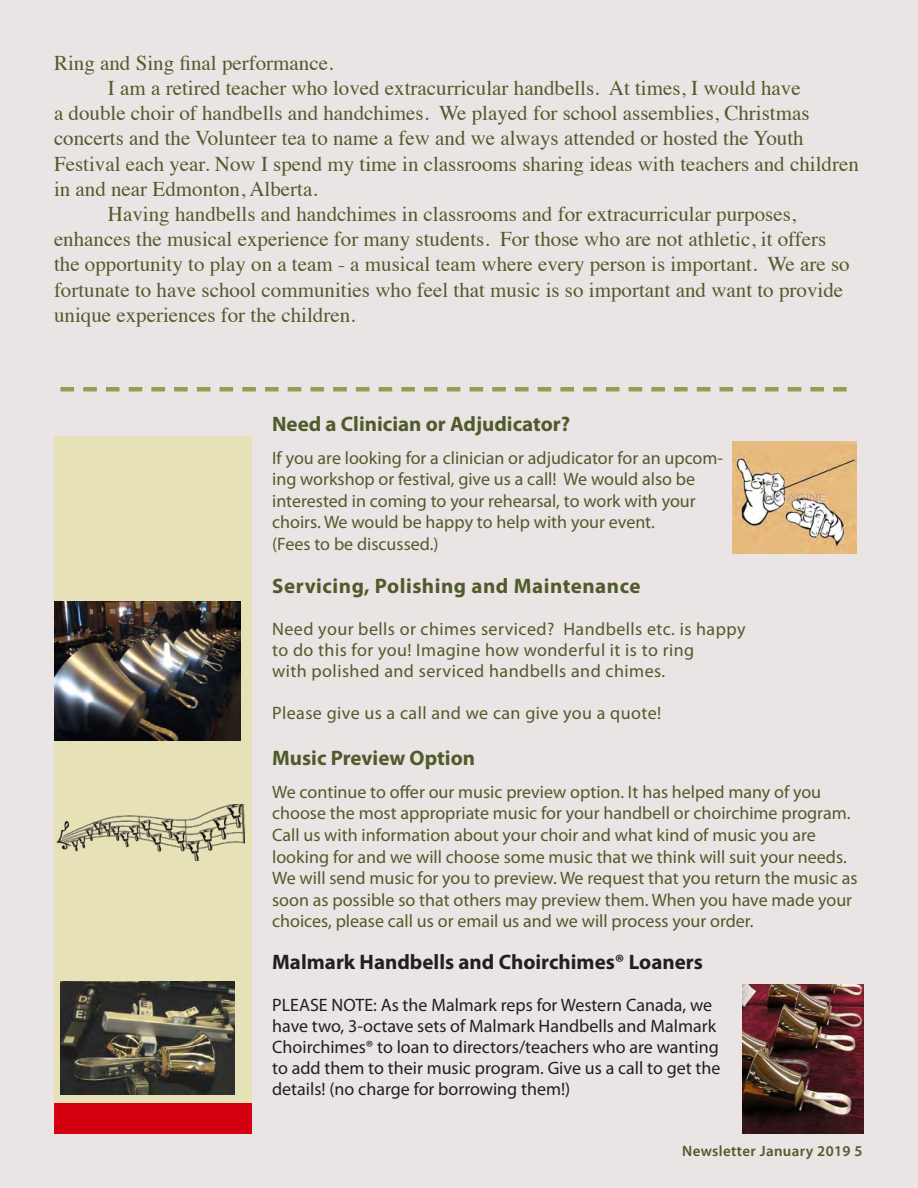
<style>
.page{position:relative;width:918px;height:1188px;background:#fff}
.page>*{position:absolute;margin:0;border:0;box-sizing:border-box;transform-origin:0 0}
.t1{font:21px/25.2px "Times";color:#505b2b}
.Address{font:700 21px "Myriad Pro";color:#505b2b}
.t2{font:700 21px "Myriad Pro";color:#231f20}
.Address-2{font:700 21px "Myriad Pro";letter-spacing:.025em;color:#505b2b}
.Address-3{font:18px/21.6px "Myriad Pro";color:#505b2b}
.t3{font:18px/21px "Myriad Pro";color:#231f20}
.Address-4{font:18px/21px "Myriad Pro";letter-spacing:.025em;color:#505b2b}
.t4{font:600 15px "Myriad Pro";letter-spacing:.025em;color:#505b2b}
</style>
<div class="page">
<div style="left:2px;top:0;width:916px;height:1188px;background:#ebe4e4"></div>
<hr style="left:0;top:0;width:2px;height:1188px;background:#7c4e4b">
<svg style="left:54px;top:436px;width:198px;height:698px;fill:#e6e1b6"></svg>
<img style="left:742px;top:984px;width:122px;height:150px">
<svg style="left:60px;top:387px;width:787px;height:4px"></svg>
<img style="left:732px;top:441px;width:125px;height:113px">
<img style="left:54px;top:601px;width:186px;height:140px">
<img style="left:56px;top:804px;width:188px;height:57px">
<img style="left:60px;top:982px;width:174px;height:113px">
<p class="t1" style="left:54px;top:48px;width:281px">Ring and Sing final performance.</p>
<p class="t1" style="left:54px;top:73px;width:806px;text-indent:54px">I am a retired teacher who loved extracurricular handbells. At times, I would have<br>a double choir of handbells and handchimes. We played for school assemblies, Christmas concerts and the Volunteer tea to name a few and we always attended or hosted the Youth Festival each year. Now I spend my time in classrooms sharing ideas with teachers and children in and near Edmonton, Alberta.</p>
<p class="t1" style="left:54px;top:199px;width:797px;text-indent:54px">Having handbells and handchimes in classrooms and for extracurricular purposes, enhances the musical experience for many students. For those who are not athletic, it offers the opportunity to play on a team - a musical team where every person is important. We are so fortunate to have school communities who feel that music is so important and want to provide unique experiences for the children.</p>
<p class="Address" style="left:272px;top:410px;width:300px">Need a Clinician or Adjudicator?</p>
<p class="Address-3" style="left:272px;top:446px;width:452px">If you are looking for a clinician or adjudicator for an upcom&shy;ing workshop or festival, give us a call! We would also be interested in coming to your rehearsal, to work with your choirs. We would be happy to help with your event.</p>
<p class="Address-3" style="left:272px;top:533px;width:168px">(Fees to be discussed.)</p>
<p class="Address-2" style="left:272px;top:572px;width:370px">Servicing, Polishing and Maintenance</p>
<p class="Address-4" style="left:272px;top:618px;width:475px">Need your bells or chimes serviced? Handbells etc. is happy to do this for you! Imagine how wonderful it is to ring<br>with polished and serviced handbells and chimes.</p>
<p class="Address-4" style="left:272px;top:702px;width:391px">Please give us a call and we can give you a quote!</p>
<p class="Address" style="left:272px;top:745px;width:204px">Music Preview Option</p>
<p class="Address-3" style="left:272px;top:781px;width:587px">We continue to offer our music preview option. It has helped many of you choose the most appropriate music for your handbell or choirchime program.<br>Call us with information about your choir and what kind of music you are looking for and we will choose some music that we think will suit your needs.<br>We will send music for you to preview. We request that you return the music as soon as possible so that others may preview them. When you have made your choices, please call us or email us and we will process your order.</p>
<p class="t2" style="left:272px;top:949px;width:432px">Malmark Handbells and Choirchimes® Loaners</p>
<p class="t3" style="left:272px;top:994px;width:450px">PLEASE NOTE: As the Malmark reps for Western Canada, we have two, 3-octave sets of Malmark Handbells and Malmark Choirchimes® to loan to directors/teachers who are wanting to add them to their music program. Give us a call to get the details! (no charge for borrowing them!)</p>
<p class="t4" style="left:682px;top:1141px;width:182px">Newsletter January 2019 5</p>
</div>
